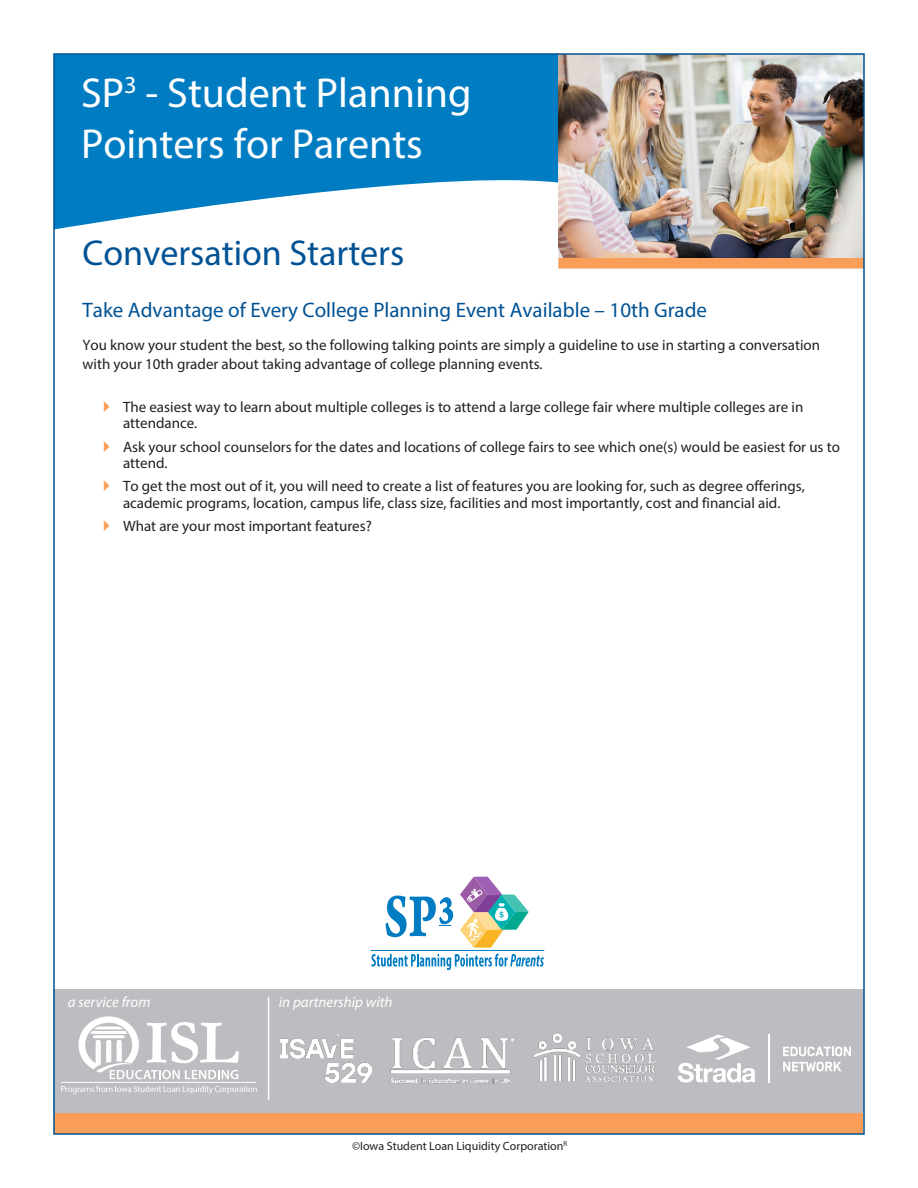
<style>
.page{position:relative;width:918px;height:1188px;background:#fff}
.page>*{position:absolute;margin:0;border:0;box-sizing:border-box;transform-origin:0 0}
.t1{font:42px/50.4px "Myriad Pro";color:#fff}
.t2{font:36px "Myriad Pro";color:#005294}
.t3{font:21px "Myriad Pro";color:#005294}
.t4{font:15px/16.5px "Myriad Pro";color:#231f20}
.t5{font:italic 15px "Myriad Pro";color:#fff}
.t6{font:12px "Myriad Pro";color:#231f20}
</style>
<div class="page">
<svg style="left:56px;top:56px;width:502px;height:174px;fill:#007cc2"></svg>
<div style="left:558px;top:258px;width:306px;height:11px;background:#f89e58;border:2px solid #f89e58"></div>
<div style="left:55px;top:1113px;width:808px;height:21px;background:#f89e58"></div>
<img style="left:558px;top:56px;width:304px;height:202px">
<svg style="left:371px;top:954px;width:173px;height:16px"></svg>
<hr style="left:371px;top:950px;width:173px;height:1px;background:#007cc2">
<svg style="left:460px;top:877px;width:69px;height:71px"></svg>
<svg style="left:386px;top:896px;width:67px;height:41px"></svg>
<div style="left:53px;top:989px;width:811px;height:124px;background:#bcbdc0"></div>
<img style="left:390px;top:1037px;width:125px;height:47px">
<svg style="left:783px;top:1047px;width:68px;height:9px"></svg>
<svg style="left:783px;top:1062px;width:59px;height:9px"></svg>
<svg style="left:678px;top:1035px;width:77px;height:48px"></svg>
<hr style="left:768px;top:1034px;width:1px;height:49px;background:#fff">
<hr style="left:268px;top:997px;width:1px;height:103px;background:#fff">
<img style="left:534px;top:1033px;width:122px;height:50px">
<svg style="left:78px;top:1016px;width:161px;height:63px"></svg>
<hr style="left:61px;top:1082px;width:195px;height:1px;background:#fff">
<svg style="left:61px;top:1086px;width:196px;height:8px"></svg>
<img style="left:280px;top:1034px;width:91px;height:48px">
<p class="t1" style="left:81px;top:67px;width:392px">SP<sup>3</sup> - Student Planning<br>Pointers for Parents</p>
<p class="t2" style="left:82px;top:230px;width:323px">Conversation Starters</p>
<p class="t3" style="left:82px;top:297px;width:626px">Take Advantage of Every College Planning Event Available – 10th Grade</p>
<p class="t4" style="left:82px;top:335px;width:739px;line-height:19.5px">You know your student the best, so the following talking points are simply a guideline to use in starting a conversation with your 10th grader about taking advantage of college planning events.</p>
<p class="t4" style="left:123px;top:398px;width:682px">The easiest way to learn about multiple colleges is to attend a large college fair where multiple colleges are in attendance.</p>
<p class="t4" style="left:123px;top:438px;width:718px">Ask your school counselors for the dates and locations of college fairs to see which one(s) would be easiest for us to attend.</p>
<p class="t4" style="left:123px;top:478px;width:683px">To get the most out of it, you will need to create a list of features you are looking for, such as degree offerings, academic programs, location, campus life, class size, facilities and most importantly, cost and financial aid.</p>
<p class="t4" style="left:123px;top:518px;width:250px">What are your most important features?</p>
<p class="t5" style="left:68px;top:993px;width:84px">a service from</p>
<p class="t5" style="left:279px;top:993px;width:115px">in partnership with</p>
<p class="t6" style="left:352px;top:1138px;width:217px">©Iowa Student Loan Liquidity Corporation<sup>R</sup></p>
</div>
